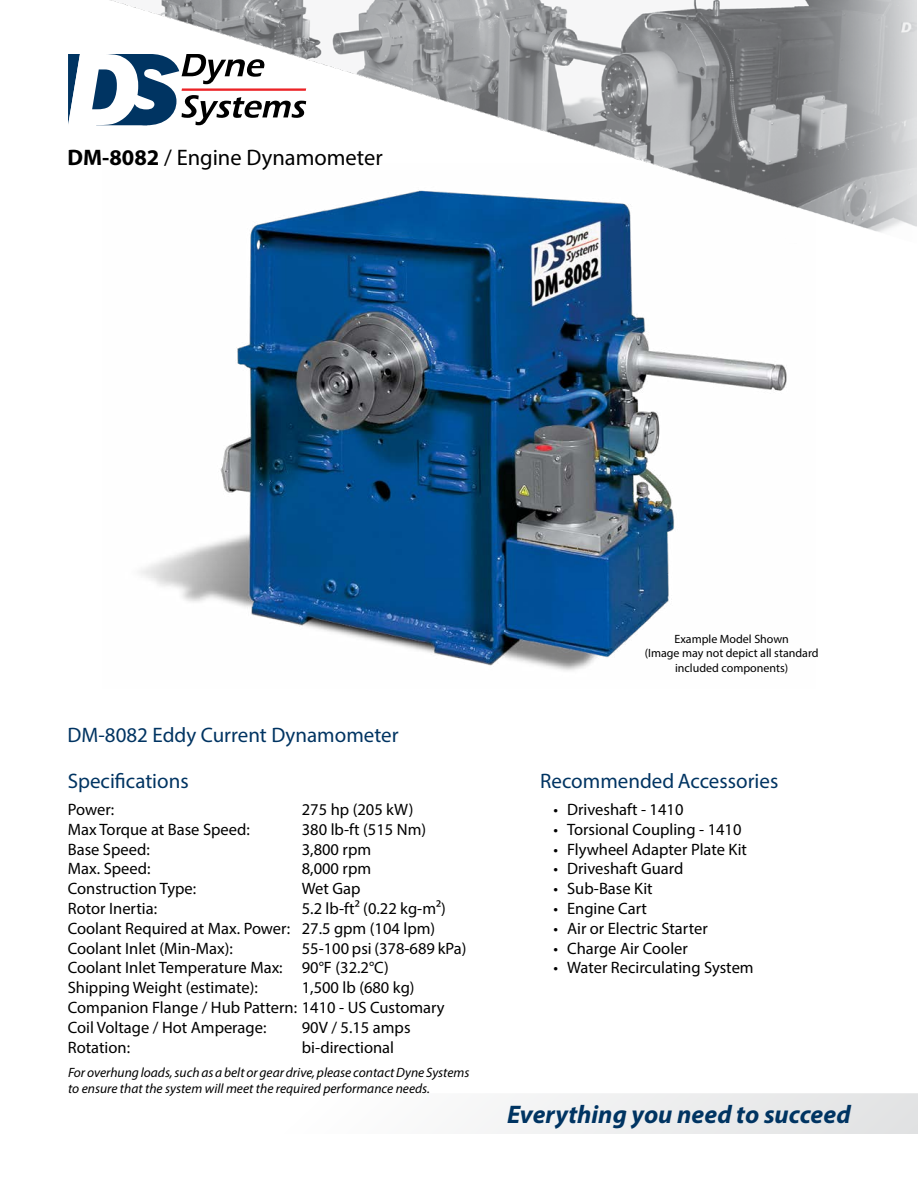
<style>
.page{position:relative;width:918px;height:1188px;background:#fff}
.page>*{position:absolute;margin:0;border:0;box-sizing:border-box;transform-origin:0 0}
.t1{font:italic 700 25.5px "Myriad Pro";color:#003462}
.Main_Heading_-_Add_B{font:22.5px "Myriad Pro";color:#000}
.Sub_Heading{font:21px "Myriad Pro";color:#003462}
.Body_Text{font:16.5px "Myriad Pro";color:#000}
.Safety_Precaution_Te{font:italic 13.5px/16.2px "Myriad Pro";color:#000}
.Example_Model_Text{font:12px/14.4px "Myriad Pro";color:#000;text-align:center}
.s1{font-weight:700}
</style>
<div class="page">
<svg style="left:68px;top:54px;width:39px;height:71px"></svg>
<svg style="left:491px;top:1093px;width:427px;height:41px"></svg>
<img style="left:107px;top:0;width:810px;height:232px">
<img style="left:107px;top:163px;width:708px;height:508px">
<p class="Main_Heading_-_Add_B" style="left:68px;top:143px;width:317px"><span class="s1">DM-8082</span> / Engine Dynamometer</p>
<p class="Sub_Heading" style="left:68px;top:722px;width:333px">DM-8082 Eddy Current Dynamometer</p>
<p class="Sub_Heading" style="left:68px;top:768px;width:122px">Specifications</p>
<p class="Body_Text" style="left:68px;top:799px;width:48px">Power:</p>
<p class="Body_Text" style="left:302px;top:799px;width:113px">275 hp (205 kW)</p>
<p class="Body_Text" style="left:68px;top:819px;width:184px">Max Torque at Base Speed:</p>
<p class="Body_Text" style="left:302px;top:819px;width:126px">380 lb-ft (515 Nm)</p>
<p class="Body_Text" style="left:68px;top:839px;width:83px">Base Speed:</p>
<p class="Body_Text" style="left:302px;top:839px;width:71px">3,800 rpm</p>
<p class="Body_Text" style="left:68px;top:859px;width:84px">Max. Speed:</p>
<p class="Body_Text" style="left:302px;top:859px;width:71px">8,000 rpm</p>
<p class="Body_Text" style="left:68px;top:878px;width:130px">Construction Type:</p>
<p class="Body_Text" style="left:302px;top:878px;width:60px">Wet Gap</p>
<p class="Body_Text" style="left:68px;top:898px;width:91px">Rotor Inertia:</p>
<p class="Body_Text" style="left:302px;top:898px;width:146px">5.2 lb-ft2 (0.22 kg-m2)</p>
<p class="Body_Text" style="left:68px;top:918px;width:369px">Coolant Required at Max. Power: 27.5 gpm (104 lpm)</p>
<p class="Body_Text" style="left:68px;top:938px;width:167px">Coolant Inlet (Min-Max):</p>
<p class="Body_Text" style="left:302px;top:938px;width:166px">55-100 psi (378-689 kPa)</p>
<p class="Body_Text" style="left:68px;top:958px;width:322px">Coolant Inlet Temperature Max: 90°F (32.2°C)</p>
<p class="Body_Text" style="left:68px;top:977px;width:192px">Shipping Weight (estimate):</p>
<p class="Body_Text" style="left:302px;top:977px;width:114px">1,500 lb (680 kg)</p>
<p class="Body_Text" style="left:68px;top:997px;width:378px">Companion Flange / Hub Pattern: 1410 - US Customary</p>
<p class="Body_Text" style="left:68px;top:1017px;width:200px">Coil Voltage / Hot Amperage:</p>
<p class="Body_Text" style="left:302px;top:1017px;width:110px">90V / 5.15 amps</p>
<p class="Body_Text" style="left:68px;top:1037px;width:64px">Rotation:</p>
<p class="Body_Text" style="left:302px;top:1037px;width:94px">bi-directional</p>
<p class="Safety_Precaution_Te" style="left:68px;top:1064px;width:403px">For overhung loads, such as a belt or gear drive, please contact Dyne Systems to ensure that the system will meet the required performance needs.</p>
<p class="Example_Model_Text" style="left:674px;top:632px;width:116px">Example Model Shown</p>
<p class="Example_Model_Text" style="left:645px;top:646px;width:175px">(Image may not depict all standard included components)</p>
<p class="Sub_Heading" style="left:540px;top:768px;width:240px">Recommended Accessories</p>
<p class="Body_Text" style="left:554px;top:799px;width:131px">• Driveshaft - 1410</p>
<p class="Body_Text" style="left:554px;top:819px;width:189px">• Torsional Coupling - 1410</p>
<p class="Body_Text" style="left:554px;top:839px;width:195px">• Flywheel Adapter Plate Kit</p>
<p class="Body_Text" style="left:554px;top:859px;width:131px">• Driveshaft Guard</p>
<p class="Body_Text" style="left:554px;top:878px;width:101px">• Sub-Base Kit</p>
<p class="Body_Text" style="left:554px;top:898px;width:95px">• Engine Cart</p>
<p class="Body_Text" style="left:554px;top:918px;width:156px">• Air or Electric Starter</p>
<p class="Body_Text" style="left:554px;top:938px;width:136px">• Charge Air Cooler</p>
<p class="Body_Text" style="left:554px;top:958px;width:202px">• Water Recirculating System</p>
<h1 class="t1" style="left:507px;top:1098px;width:345px">Everything you need to succeed</h1>
</div>
